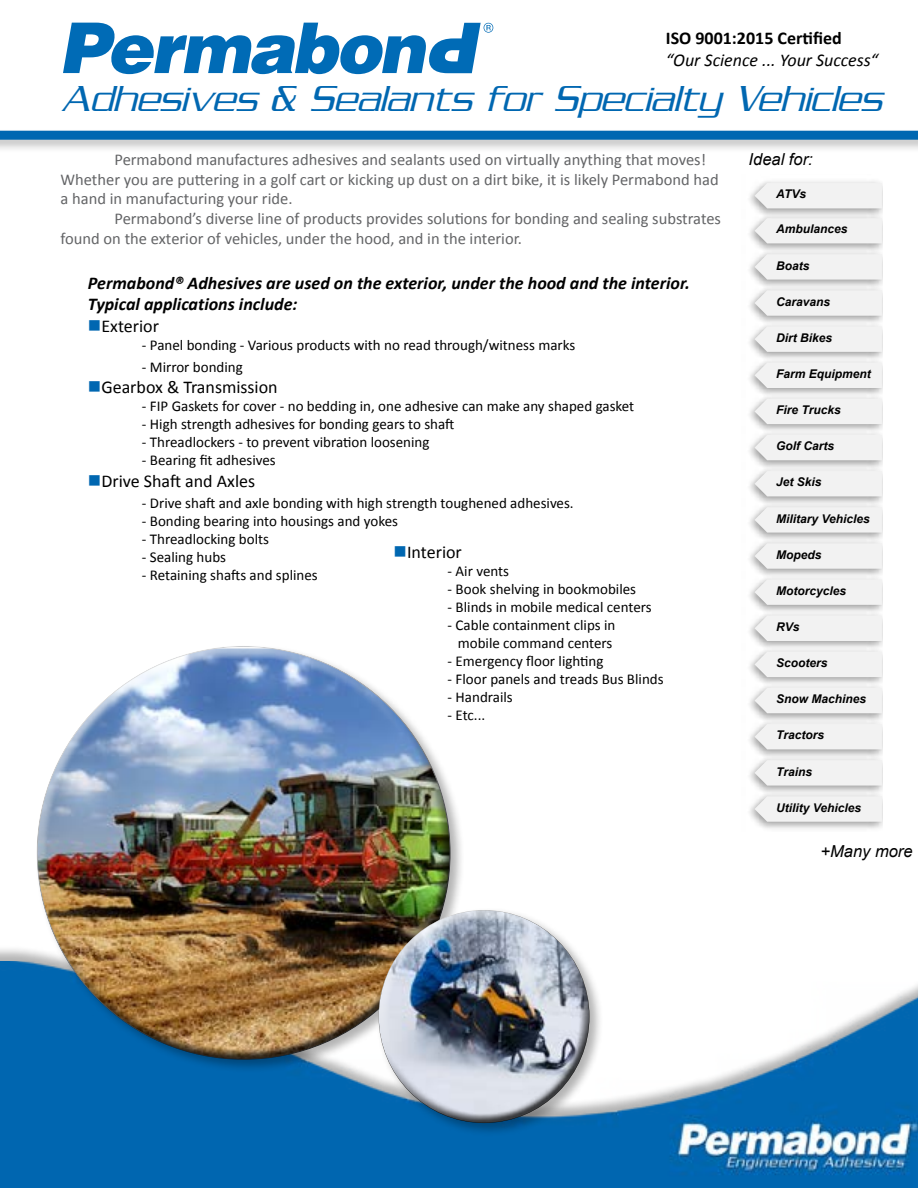
<style>
.page{position:relative;width:918px;height:1188px;background:#fff}
.page>*{position:absolute;margin:0;border:0;box-sizing:border-box;transform-origin:0 0}
.t1{font:italic 39px "Serpentine ICG Light";color:#0067b1}
.t2{font:italic 700 18px/21.6px "Calibri";color:#000}
.t3{font:18px "Calibri";color:#000}
.t4{font:italic 18px "Calibri";color:#000}
.t5{font:700 18px "Calibri";color:#000}
.t6{font:16.5px/19.8px "Calibri";color:#636466}
.t7{font:italic 16.5px "Arial";color:#000}
.t8{font:15px/18px "Calibri";color:#000;text-align:center}
.t9{font:italic 700 12px "Arial";color:#000}
.s1{color:#0067b1}
</style>
<div class="page">
<div style="left:0;top:945px;width:918px;height:243px;background:#000;opacity:.3"></div>
<img style="left:0;top:962px;width:918px;height:226px">
<div style="left:0;top:129px;width:918px;height:25px;background:#000;opacity:.25"></div>
<div style="left:0;top:131px;width:918px;height:9px;background:#0067b1"></div>
<svg style="left:63px;top:23px;width:430px;height:51px"></svg>
<img style="left:749px;top:220px;width:134px;height:26px">
<div style="left:755px;top:218px;width:127px;height:25px;background:#f2f2f2"></div>
<img style="left:749px;top:246px;width:134px;height:36px">
<svg style="left:755px;top:254px;width:127px;height:26px"></svg>
<img style="left:749px;top:282px;width:134px;height:36px">
<svg style="left:755px;top:290px;width:127px;height:26px"></svg>
<img style="left:749px;top:318px;width:134px;height:36px">
<svg style="left:755px;top:326px;width:127px;height:26px"></svg>
<img style="left:749px;top:354px;width:134px;height:36px">
<div style="left:755px;top:363px;width:127px;height:25px;background:#f2f2f2"></div>
<img style="left:749px;top:390px;width:134px;height:36px">
<div style="left:755px;top:399px;width:127px;height:25px;background:#f2f2f2"></div>
<img style="left:749px;top:426px;width:134px;height:37px">
<div style="left:755px;top:435px;width:127px;height:25px;background:#f2f2f2"></div>
<img style="left:749px;top:463px;width:134px;height:36px">
<div style="left:755px;top:471px;width:127px;height:25px;background:#f2f2f2"></div>
<img style="left:749px;top:499px;width:134px;height:36px">
<svg style="left:755px;top:507px;width:127px;height:26px"></svg>
<img style="left:749px;top:535px;width:134px;height:36px">
<svg style="left:755px;top:543px;width:127px;height:26px"></svg>
<img style="left:749px;top:571px;width:134px;height:36px">
<svg style="left:755px;top:579px;width:127px;height:26px"></svg>
<img style="left:749px;top:607px;width:134px;height:36px">
<div style="left:755px;top:616px;width:127px;height:25px;background:#f2f2f2"></div>
<img style="left:749px;top:643px;width:134px;height:36px">
<div style="left:755px;top:652px;width:127px;height:25px;background:#f2f2f2"></div>
<img style="left:749px;top:679px;width:134px;height:37px">
<div style="left:755px;top:688px;width:127px;height:25px;background:#f2f2f2"></div>
<img style="left:749px;top:716px;width:134px;height:36px">
<div style="left:755px;top:724px;width:127px;height:25px;background:#f2f2f2"></div>
<img style="left:749px;top:752px;width:134px;height:36px">
<svg style="left:755px;top:760px;width:127px;height:26px"></svg>
<svg style="left:755px;top:796px;width:127px;height:26px"></svg>
<img style="left:749px;top:181px;width:134px;height:37px">
<div style="left:755px;top:183px;width:127px;height:25px;background:#f2f2f2"></div>
<div style="left:35px;top:644px;width:429px;height:429px;background:#000;opacity:.3"></div>
<div style="left:26px;top:635px;width:401px;height:320px;background:#fff;opacity:.75"></div>
<div style="left:45px;top:711px;width:416px;height:349px;background:#000;opacity:.75"></div>
<div style="left:377px;top:908px;width:226px;height:229px;background:#000;opacity:.3"></div>
<div style="left:367px;top:899px;width:215px;height:174px;background:#fff;opacity:.75"></div>
<div style="left:381px;top:943px;width:219px;height:180px;background:#000;opacity:.75"></div>
<p class="t5" style="left:666px;top:27px;width:177px">ISO 9001:2015 Certified</p>
<p class="t4" style="left:666px;top:48px;width:214px">“Our Science ... Your Success“</p>
<h1 class="t1" style="left:61px;top:76px;width:822px">Adhesives &amp; Sealants for Specialty Vehicles</h1>
<p class="t6" style="left:60px;top:149px;width:660px;text-indent:54px">Permabond manufactures adhesives and sealants used on virtually anything that moves!<br>Whether you are puttering in a golf cart or kicking up dust on a dirt bike, it is likely Permabond had a hand in manufacturing your ride.</p>
<p class="t6" style="left:60px;top:209px;width:662px;text-indent:54px">Permabond’s diverse line of products provides solutions for bonding and sealing substrates found on the exterior of vehicles, under the hood, and in the interior.</p>
<p class="t2" style="left:88px;top:272px;width:603px">Permabond® Adhesives are used on the exterior, under the hood and the interior.<br>Typical applications include:</p>
<p class="t3" style="left:88px;top:315px;width:73px"><span class="s1">■</span>Exterior</p>
<p class="t8" style="left:142px;top:336px;width:435px">- Panel bonding - Various products with no read through/witness marks</p>
<p class="t8" style="left:142px;top:358px;width:102px">- Mirror bonding</p>
<p class="t3" style="left:88px;top:376px;width:191px"><span class="s1">■</span>Gearbox &amp; Transmission</p>
<p class="t8" style="left:142px;top:397px;width:494px">- FIP Gaskets for cover - no bedding in, one adhesive can make any shaped gasket</p>
<p class="t8" style="left:142px;top:415px;width:314px">- High strength adhesives for bonding gears to shaft</p>
<p class="t8" style="left:142px;top:433px;width:289px">- Threadlockers - to prevent vibration loosening</p>
<p class="t8" style="left:142px;top:451px;width:135px">- Bearing fit adhesives</p>
<p class="t3" style="left:88px;top:469px;width:169px"><span class="s1">■</span>Drive Shaft and Axles</p>
<p class="t8" style="left:142px;top:494px;width:433px">- Drive shaft and axle bonding with high strength toughened adhesives.</p>
<p class="t8" style="left:142px;top:512px;width:258px">- Bonding bearing into housings and yokes</p>
<p class="t8" style="left:142px;top:530px;width:129px">- Threadlocking bolts</p>
<p class="t8" style="left:142px;top:548px;width:86px">- Sealing hubs</p>
<p class="t8" style="left:142px;top:566px;width:177px">- Retaining shafts and splines</p>
<p class="t7" style="left:749px;top:149px;width:66px">Ideal for:</p>
<p class="t9" style="left:776px;top:186px;width:31px">ATVs</p>
<p class="t9" style="left:776px;top:221px;width:73px">Ambulances</p>
<p class="t9" style="left:776px;top:257px;width:35px">Boats</p>
<p class="t9" style="left:776px;top:294px;width:56px">Caravans</p>
<p class="t9" style="left:776px;top:330px;width:58px">Dirt Bikes</p>
<p class="t9" style="left:776px;top:366px;width:96px">Farm Equipment</p>
<p class="t9" style="left:776px;top:402px;width:66px">Fire Trucks</p>
<p class="t9" style="left:776px;top:438px;width:60px">Golf Carts</p>
<p class="t9" style="left:776px;top:474px;width:47px">Jet Skis</p>
<p class="t9" style="left:776px;top:510px;width:95px">Military Vehicles</p>
<p class="t9" style="left:776px;top:547px;width:47px">Mopeds</p>
<p class="t9" style="left:776px;top:583px;width:72px">Motorcycles</p>
<p class="t9" style="left:776px;top:619px;width:25px">RVs</p>
<p class="t9" style="left:776px;top:655px;width:53px">Scooters</p>
<p class="t9" style="left:776px;top:691px;width:92px">Snow Machines</p>
<p class="t9" style="left:776px;top:727px;width:49px">Tractors</p>
<p class="t9" style="left:776px;top:763px;width:37px">Trains</p>
<p class="t9" style="left:776px;top:800px;width:86px">Utility Vehicles</p>
<p class="t3" style="left:394px;top:541px;width:70px"><span class="s1">■</span>Interior</p>
<p class="t8" style="left:448px;top:562px;width:63px">- Air vents</p>
<p class="t8" style="left:448px;top:580px;width:190px">- Book shelving in bookmobiles</p>
<p class="t8" style="left:448px;top:598px;width:205px">- Blinds in mobile medical centers</p>
<p class="t8" style="left:448px;top:616px;width:169px">- Cable containment clips in mobile command centers</p>
<p class="t8" style="left:448px;top:652px;width:157px">- Emergency floor lighting</p>
<p class="t8" style="left:448px;top:670px;width:217px">- Floor panels and treads Bus Blinds</p>
<p class="t8" style="left:448px;top:688px;width:67px">- Handrails</p>
<p class="t8" style="left:448px;top:706px;width:39px">- Etc...</p>
<p class="t7" style="left:820px;top:841px;width:94px">+Many more</p>
</div>
